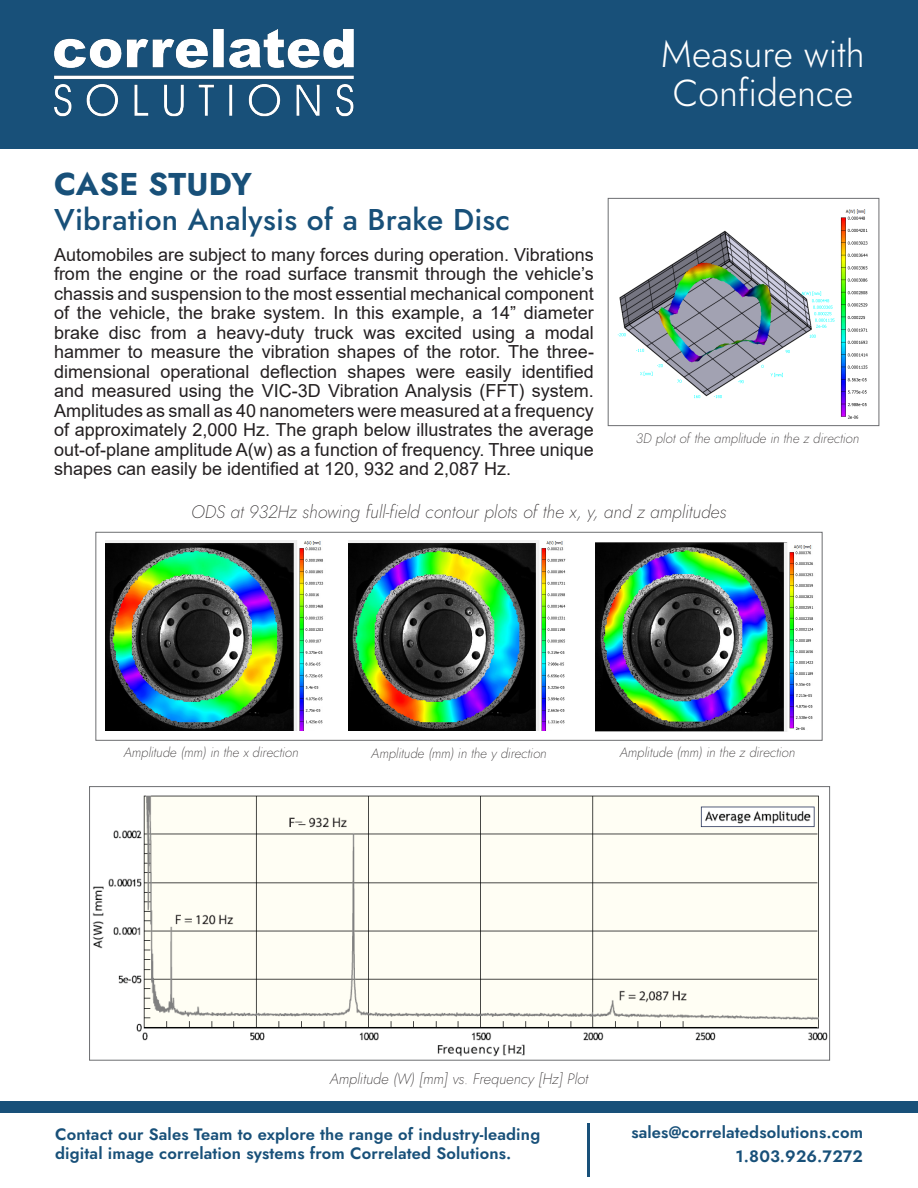
<style>
.page{position:relative;width:918px;height:1188px;background:#fff}
.page>*{position:absolute;margin:0;border:0;box-sizing:border-box;transform-origin:0 0}
.t1{font:300 37.5px/39px "Jost";color:#fff;text-align:center}
.t2{font:700 31.5px "Jost";letter-spacing:.01em;color:#185079}
.t3{font:500 30px "Jost";letter-spacing:.01em;color:#185079}
.t4{font:18px/19.5px "Arial";color:#231f20;text-align:justify}
.t5{font:italic 100 18px "Jost";color:#231f20}
.t6{font:16.5px/19.5px "Jost Semi";letter-spacing:.01em;color:#185079}
.t7{font:italic 100 15px "Jost";color:#231f20}
.t8{font:italic 100 13.5px "Jost";color:#231f20}
</style>
<div class="page">
<div style="left:0;top:0;width:918px;height:148px;background:#185079"></div>
<img style="left:54px;top:29px;width:300px;height:88px">
<div style="left:0;top:1101px;width:918px;height:11px;background:#185079"></div>
<hr style="left:587px;top:1123px;width:2px;height:54px;background:#185079">
<img style="left:92px;top:795px;width:736px;height:262px">
<img style="left:106px;top:541px;width:218px;height:190px">
<img style="left:348px;top:541px;width:218px;height:190px">
<img style="left:596px;top:542px;width:218px;height:190px">
<img style="left:617px;top:209px;width:251px;height:210px">
<div style="left:608px;top:198px;width:271px;height:228px;border:1px solid #6d6e71"></div>
<div style="left:95px;top:532px;width:728px;height:209px;border:1px solid #6d6e71"></div>
<p class="t2" style="left:54px;top:162px;width:200px">CASE STUDY</p>
<p class="t3" style="left:54px;top:199px;width:458px">Vibration Analysis of a Brake Disc</p>
<p class="t4" style="left:54px;top:245px;width:541px">Automobiles are subject to many forces during operation. Vibrations from the engine or the road surface transmit through the vehicle’s chassis and suspension to the most essential mechanical component of the vehicle, the brake system. In this example, a 14” diameter brake disc from a heavy-duty truck was excited using a modal hammer to measure the vibration shapes of the rotor. The three&shy;dimensional operational deflection shapes were easily identified and measured using the VIC-3D Vibration Analysis (FFT) system.<br>Amplitudes as small as 40 nanometers were measured at a frequency of approximately 2,000 Hz. The graph below illustrates the average out-of-plane amplitude A(w) as a function of frequency. Three unique shapes can easily be identified at 120, 932 and 2,087 Hz.</p>
<h1 class="t1" style="left:661px;top:35px;width:205px">Measure with<br>Confidence</h1>
<p class="t8" style="left:636px;top:430px;width:225px">3D plot of the amplitude in the z direction</p>
<p class="t5" style="left:191px;top:499px;width:537px">ODS at 932Hz showing full-field contour plots of the x, y, and z amplitudes</p>
<p class="t8" style="left:124px;top:743px;width:176px">Amplitude (mm) in the x direction</p>
<p class="t8" style="left:371px;top:744px;width:177px">Amplitude (mm) in the y direction</p>
<p class="t8" style="left:620px;top:744px;width:177px">Amplitude (mm) in the z direction</p>
<p class="t7" style="left:330px;top:1068px;width:260px">Amplitude (W) [mm] vs. Frequency [Hz] Plot</p>
<p class="t6" style="left:55px;top:1124px;width:487px">Contact our Sales Team to explore the range of industry-leading digital image correlation systems from Correlated Solutions.</p>
<p class="t6" style="left:631px;top:1121px;width:233px;line-height:24px;text-align:right">sales@correlatedsolutions.com<br>1.803.926.7272</p>
</div>
